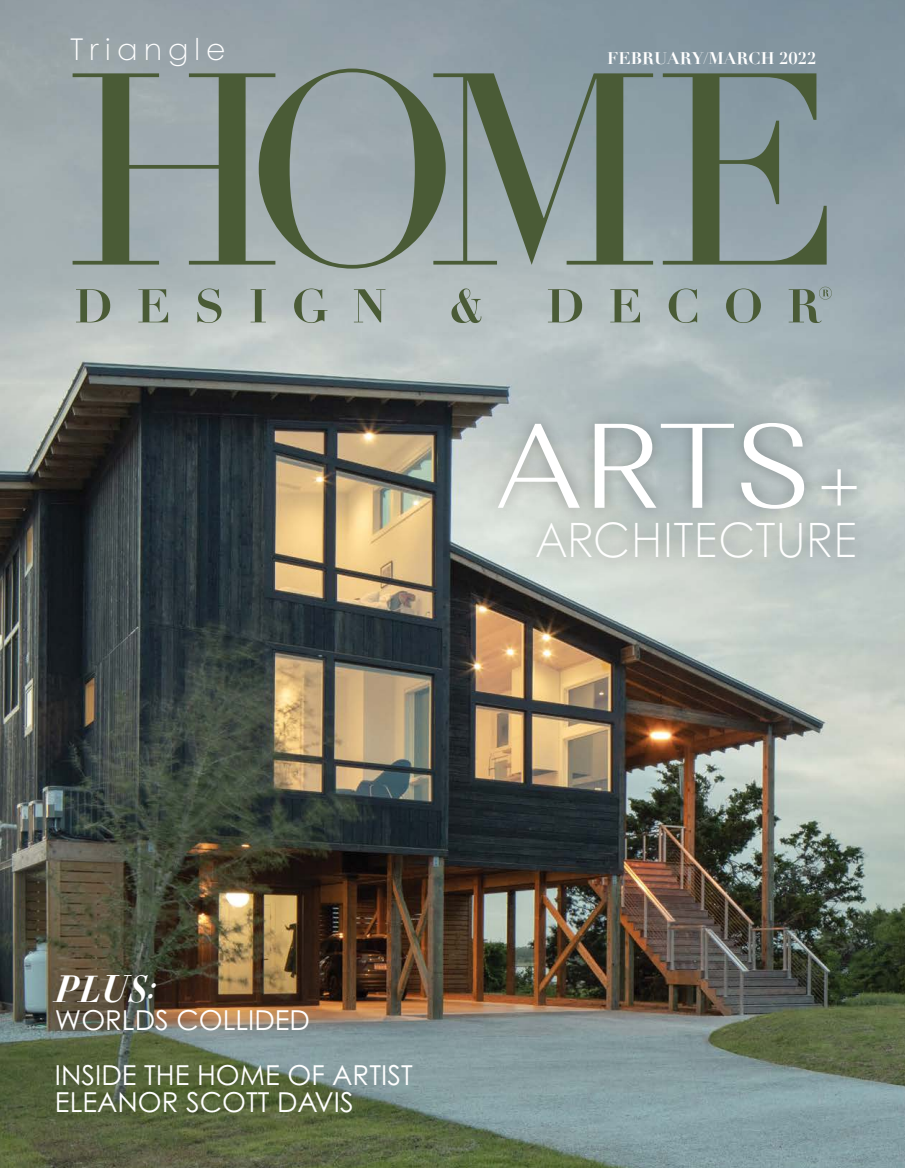
<style>
.page{position:relative;width:905px;height:1168px;background:#fff}
.page>*{position:absolute;margin:0;border:0;box-sizing:border-box;transform-origin:0 0}
.t1{font:300 120px "Alethia Pro";color:#fff}
.t2{font:300 47.4px "Century Gothic";letter-spacing:.01em;color:#fff}
.t3{font:37.5px "Didot HTF B06 Bold Ital";color:#fff}
.t4{font:300 30px "Century Gothic";letter-spacing:.2em;color:#fff}
.t5{font:27.45px/55.1px "Century Gothic Pro";color:#fff}
.t6{font:700 16.5px "Didot";color:#fff}
.s1{font-family:"Century Gothic";font-size:73.5px}
</style>
<div class="page">
<img style="left:1px;top:0;width:903px;height:1168px">
<svg style="left:73px;top:69px;width:753px;height:200px;background:#84938d"></svg>
<svg style="left:76px;top:287px;width:755px;height:36px;background:#a2aea9"></svg>
<div style="left:484px;top:407px;width:386px;height:165px;background:#000;opacity:.29"></div>
<p class="t4" style="left:70px;top:30px;width:157px">Triangle</p>
<p class="t6" style="left:607px;top:47px;width:210px">FEBRUARY/MARCH 2022</p>
<h1 class="t1" style="left:495px;top:389px;width:367px">ARTS<span class="s1">+</span></h1>
<h2 class="t2" style="left:536px;top:510px;width:323px">ARCHITECTURE</h2>
<h3 class="t3" style="left:55px;top:965px;width:104px">PLUS:</h3>
<p class="t5" style="left:55px;top:992px;width:359px">WORLDS COLLIDED<br>INSIDE THE HOME OF ARTIST</p>
<p class="t5" style="left:55px;top:1074px;width:300px">ELEANOR SCOTT DAVIS</p>
</div>
